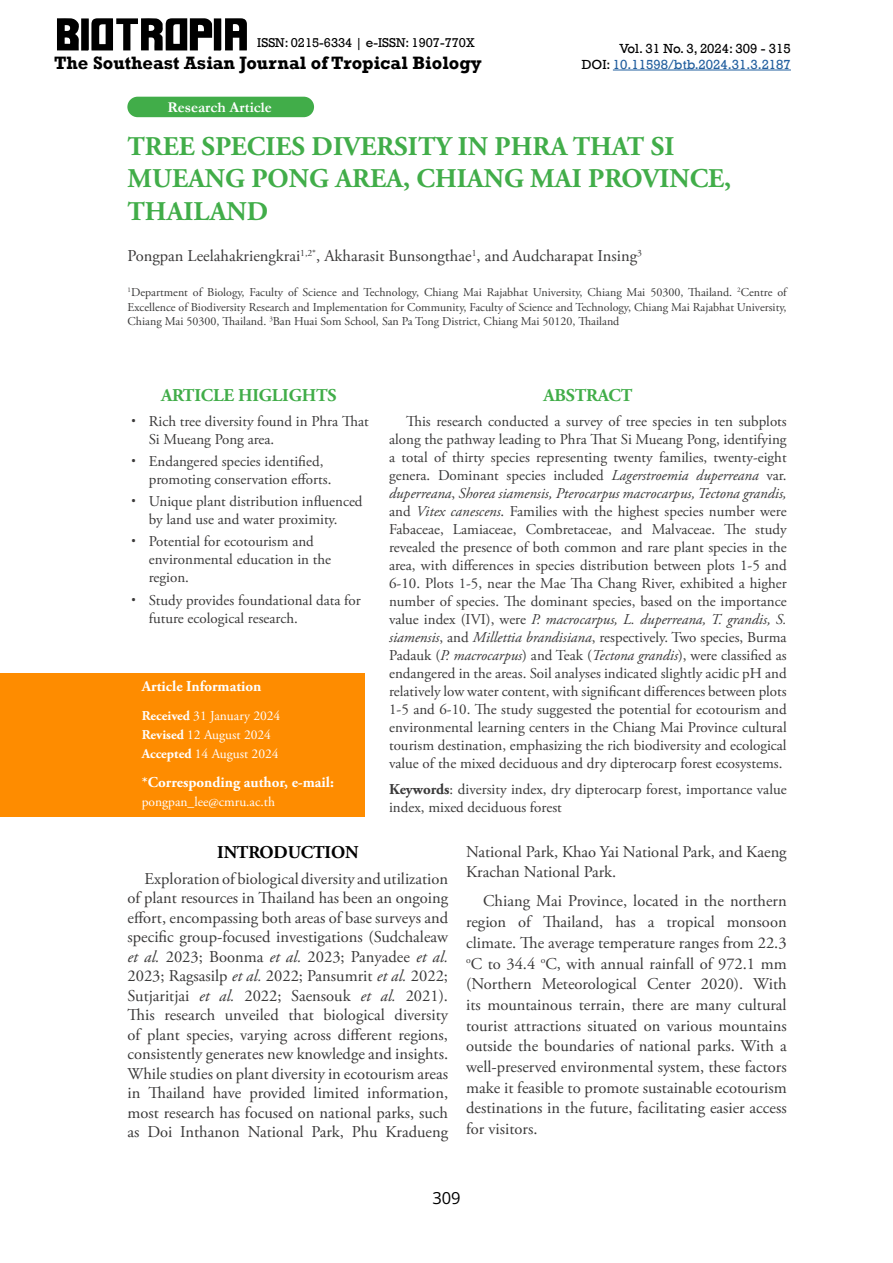
<style>
.page{position:relative;width:893px;height:1263px;background:#fff}
.page>*{position:absolute;margin:0;border:0;box-sizing:border-box;transform-origin:0 0}
.t1{font:700 27px/32.4px "Adobe Garamond Pro";color:#41ad49}
.t2{font:700 18.3px "Rockwell";color:#000}
.t3{font:700 18px "Adobe Garamond Pro";letter-spacing:-.01em;color:#41ad49}
.t4{font:700 18px "Adobe Garamond Pro";letter-spacing:-.01em;color:#000}
.t5{font:16.5px/19.5px "Adobe Garamond Pro";color:#3a3939;text-align:justify}
.t6{font:16.5px "Open Sans";color:#000}
.t7{font:15px/18px "Adobe Garamond Pro";color:#3a3939}
.t8{font:700 15px "Adobe Garamond Pro";color:#fff}
.t9{font:700 15px "Garamond";color:#fff}
.t10{font:13.5px/19.5px "Adobe Garamond Pro";color:#fff}
.t11{font:13.5px/16.2px "Rockwell";color:#000;text-align:right}
.t12{font:13.2px "Rockwell";color:#000}
.t13{font:12px/14.4px "Adobe Garamond Pro";color:#3a3939;text-align:justify}
.s1{color:#215e9e}
.s2{font-family:"Roboto"}
.s3{font-weight:700}
.s4{font-style:italic}
</style>
<div class="page">
<hr style="left:613px;top:70px;width:178px;height:1px;background:#215e9e">
<svg style="left:57px;top:18px;width:190px;height:33px"></svg>
<div style="left:0;top:673px;width:364px;height:144px;background:#fe8c00"></div>
<div style="left:127px;top:97px;width:187px;height:20px;background:#41ad49;border-radius:10px"></div>
<p class="t12" style="left:257px;top:35px;width:219px">ISSN: 0215-6334 | e-ISSN: 1907-770X</p>
<p class="t2" style="left:54px;top:52px;width:429px">The Southeast Asian Journal of Tropical Biology</p>
<p class="t9" style="left:167px;top:97px;width:106px">Research Article</p>
<p class="t11" style="left:582px;top:40px;width:211px">Vol. 31 No. 3, 2024: 309 - 315<br>DOI: <span class="s1">10.11598/btb.2024.31.3.2187</span></p>
<h1 class="t1" style="left:128px;top:131px;width:605px">TREE SPECIES DIVERSITY IN PHRA THAT SI<br>MUEANG PONG AREA, CHIANG MAI PROVINCE,<br>THAILAND</h1>
<p class="t5" style="left:128px;top:247px;width:516px">Pongpan Leelahakriengkrai<sup>1,2*</sup>, Akharasit Bunsongthae<sup>1</sup>, and Audcharapat Insing<sup>3</sup></p>
<p class="t13" style="left:128px;top:286px;width:661px"><sup>1</sup>Department of Biology, Faculty of Science and Technology, Chiang Mai Rajabhat University, Chiang Mai 50300, Thailand. <sup>2</sup>Centre of Excellence of Biodiversity Research and Implementation for Community, Faculty of Science and Technology, Chiang Mai Rajabhat University, Chiang Mai 50300, Thailand. <sup>3</sup>Ban Huai Som School, San Pa Tong District, Chiang Mai 50120, Thailand</p>
<p class="t3" style="left:161px;top:385px;width:177px">ARTICLE HIGLIGHTS</p>
<p class="t7" style="left:149px;top:412px;width:221px;text-indent:-18px"><span class="s2">•</span> Rich tree diversity found in Phra That<br>Si Mueang Pong area.</p>
<p class="t7" style="left:149px;top:453px;width:184px;text-indent:-18px"><span class="s2">•</span> Endangered species identified, promoting conservation efforts.</p>
<p class="t7" style="left:131px;top:493px;width:233px;text-align:center"><span class="s2">•</span> Unique plant distribution influenced by land use and water proximity.</p>
<p class="t7" style="left:149px;top:533px;width:184px;text-indent:-18px"><span class="s2">•</span> Potential for ecotourism and environmental education in the region.</p>
<p class="t7" style="left:149px;top:591px;width:214px;text-indent:-18px"><span class="s2">•</span> Study provides foundational data for future ecological research.</p>
<p class="t8" style="left:142px;top:678px;width:121px">Article Information</p>
<p class="t10" style="left:142px;top:706px;width:140px"><span class="s3">Received</span> 31 January 2024<br><span class="s3">Revised</span> 12 August 2024<br><span class="s3">Accepted</span> 14 August 2024</p>
<p class="t8" style="left:142px;top:773px;width:194px">*Corresponding author, e-mail:</p>
<p class="t10" style="left:142px;top:792px;width:135px">pongpan_lee@cmru.ac.th</p>
<p class="t3" style="left:543px;top:385px;width:90px">ABSTRACT</p>
<p class="t7" style="left:389px;top:412px;width:399px;text-align:justify;text-indent:17px">This research conducted a survey of tree species in ten subplots along the pathway leading to Phra That Si Mueang Pong, identifying a total of thirty species representing twenty families, twenty-eight genera. Dominant species included <span class="s4">Lagerstroemia duperreana</span> var. <span class="s4">duperreana</span>, <span class="s4">Shorea siamensis, Pterocarpus macrocarpus, Tectona grandis, </span>and <span class="s4">Vitex canescens</span>. Families with the highest species number were Fabaceae, Lamiaceae, Combretaceae, and Malvaceae. The study revealed the presence of both common and rare plant species in the area, with differences in species distribution between plots 1-5 and 6-10. Plots 1-5, near the Mae Tha Chang River, exhibited a higher number of species. The dominant species, based on the importance value index (IVI), were <span class="s4">P. macrocarpus, L. duperreana, T. grandis, S. siamensis</span>, and <span class="s4">Millettia brandisiana</span>, respectively. Two species, Burma Padauk (<span class="s4">P. macrocarpus</span>) and Teak (<span class="s4">Tectona grandis</span>), were classified as endangered in the areas. Soil analyses indicated slightly acidic pH and relatively low water content, with significant differences between plots 1-5 and 6-10. The study suggested the potential for ecotourism and environmental learning centers in the Chiang Mai Province cultural tourism destination, emphasizing the rich biodiversity and ecological value of the mixed deciduous and dry dipterocarp forest ecosystems.</p>
<p class="t7" style="left:389px;top:781px;width:399px"><span class="s3">Keywords</span>: diversity index, dry dipterocarp forest, importance value index, mixed deciduous forest</p>
<p class="t4" style="left:217px;top:841px;width:143px">INTRODUCTION</p>
<p class="t5" style="left:128px;top:869px;width:322px;text-indent:17px">Exploration of biological diversity and utilization of plant resources in Thailand has been an ongoing effort, encompassing both areas of base surveys and specific group-focused investigations (Sudchaleaw <span class="s4">et al.</span> 2023; Boonma <span class="s4">et al.</span> 2023; Panyadee <span class="s4">et al.<br></span>2023; Ragsasilp <span class="s4">et al.</span> 2022; Pansumrit <span class="s4">et al.</span> 2022; Sutjaritjai <span class="s4">et al.</span> 2022; Saensouk <span class="s4">et al.</span> 2021).<br>This research unveiled that biological diversity of plant species, varying across different regions, consistently generates new knowledge and insights.<br>While studies on plant diversity in ecotourism areas in Thailand have provided limited information, most research has focused on national parks, such as Doi Inthanon National Park, Phu Kradueng</p>
<p class="t5" style="left:466px;top:841px;width:322px;line-height:20.7px">National Park, Khao Yai National Park, and Kaeng<br>Krachan National Park.</p>
<p class="t5" style="left:466px;top:891px;width:322px;line-height:20.7px;text-indent:17px">Chiang Mai Province, located in the northern region of Thailand, has a tropical monsoon climate. The average temperature ranges from 22.3 <sup>o</sup>C to 34.4 <sup>o</sup>C, with annual rainfall of 972.1 mm (Northern Meteorological Center 2020). With its mountainous terrain, there are many cultural tourist attractions situated on various mountains outside the boundaries of national parks. With a well-preserved environmental system, these factors make it feasible to promote sustainable ecotourism destinations in the future, facilitating easier access for visitors.</p>
<p class="t6" style="left:432px;top:1187px;width:30px">309</p>
</div>
